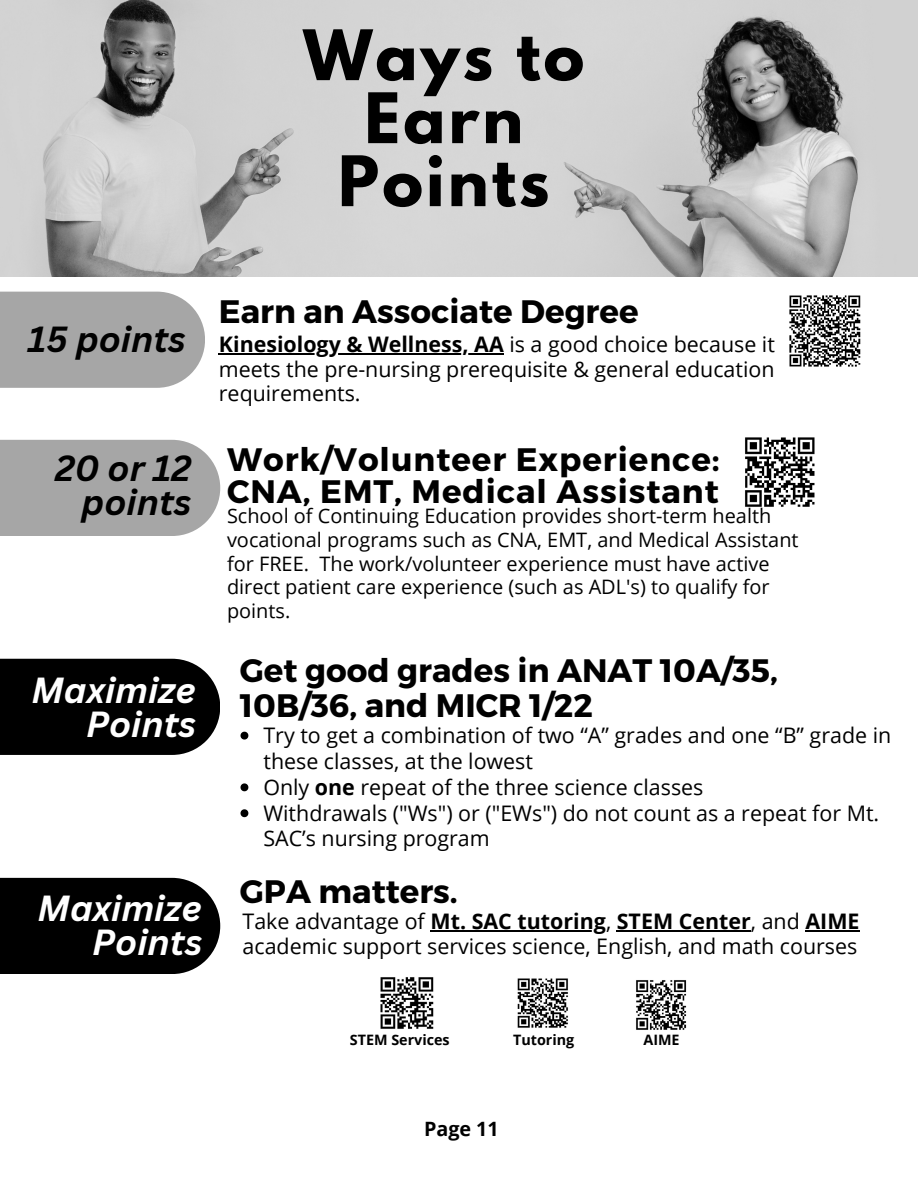
<style>
.page{position:relative;width:918px;height:1188px;background:#fff}
.page>*{position:absolute;margin:0;border:0;box-sizing:border-box;transform-origin:0 0}
.t1{font:700 61.65px/63px "League Spartan";letter-spacing:.05em;color:#000;text-align:center}
.t2{font:italic 700 35.4px/33.8px "Canva Sans";color:#fff;text-align:right}
.t3{font:italic 700 35.4px/33.8px "Canva Sans";color:#000;text-align:right}
.t4{font:italic 700 35.4px "Canva Sans";color:#010101}
.t5{font:700 32.4px/34.8px "Montserrat";color:#000}
.t6{font:700 32.4px/31.5px "Montserrat";letter-spacing:.03em;color:#000}
.t7{font:21.45px/25.8px "Open Sans";color:#000}
.t8{font:19.95px/23.7px "Open Sans";color:#000}
.t9{font:700 19.8px "Open Sans";color:#000}
.t10{font:700 14.4px "Open Sans";color:#000}
.s1{font-weight:700}
</style>
<div class="page">
<div style="left:0;top:292px;width:205px;height:96px;background:#a6a6a6"></div>
<div style="left:0;top:440px;width:220px;height:96px;background:#a6a6a6"></div>
<div style="left:0;top:878px;width:220px;height:96px;background:#000"></div>
<img style="left:789px;top:295px;width:72px;height:72px">
<img style="left:745px;top:437px;width:70px;height:70px">
<img style="left:381px;top:977px;width:53px;height:52px">
<img style="left:517px;top:978px;width:51px;height:50px">
<img style="left:0;top:0;width:918px;height:277px">
<div style="left:0;top:659px;width:220px;height:96px;background:#000"></div>
<img style="left:636px;top:980px;width:51px;height:50px">
<hr style="left:219px;top:353px;width:285px;height:1px;background:#000">
<hr style="left:431px;top:930px;width:175px;height:1px;background:#000">
<hr style="left:617px;top:930px;width:134px;height:1px;background:#000">
<hr style="left:806px;top:930px;width:54px;height:1px;background:#000">
<svg style="left:241px;top:732px;width:7px;height:8px"></svg>
<svg style="left:241px;top:783px;width:7px;height:8px"></svg>
<svg style="left:241px;top:809px;width:7px;height:8px"></svg>
<h1 class="t1" style="left:303px;top:32px;width:282px">Ways to<br>Earn<br>Points</h1>
<h2 class="t4" style="left:28px;top:314px;width:159px">15 points</h2>
<h2 class="t3" style="left:55px;top:450px;width:138px">20 or 12 points</h2>
<h3 class="t5" style="left:219px;top:292px;width:421px">Earn an Associate Degree</h3>
<p class="t7" style="left:219px;top:331px;width:558px;line-height:24.8px;text-align:justify"><span class="s1">Kinesiology &amp; Wellness, AA</span> is a good choice because it meets the pre-nursing prerequisite &amp; general education requirements.</p>
<h3 class="t6" style="left:227px;top:442px;width:494px">Work/Volunteer Experience:<br>CNA, EMT, Medical Assistant</h3>
<p class="t8" style="left:227px;top:504px;width:573px">School of Continuing Education provides short-term health vocational programs such as CNA, EMT, and Medical Assistant for FREE. The work/volunteer experience must have active direct patient care experience (such as ADL's) to qualify for points.</p>
<h3 class="t5" style="left:31px;top:651px;width:748px;text-indent:208px">Get good grades in ANAT 10A/35,<br><sup>Maximize</sup> 10B/36, and MICR 1/22</h3>
<h2 class="t2" style="left:86px;top:707px;width:111px">Points</h2>
<p class="t7" style="left:263px;top:722px;width:629px">Try to get a combination of two “A” grades and one “B” grade in these classes, at the lowest<br>Only <span class="s1">one</span> repeat of the three science classes<br>Withdrawals ("Ws") or ("EWs") do not count as a repeat for Mt.<br>SAC’s nursing program</p>
<h2 class="t2" style="left:38px;top:891px;width:166px">Maximize<br>Points</h2>
<h3 class="t5" style="left:240px;top:872px;width:219px">GPA matters.</h3>
<p class="t7" style="left:243px;top:908px;width:619px;line-height:24.8px">Take advantage of <span class="s1">Mt. SAC tutoring</span>, <span class="s1">STEM Center</span>, and <span class="s1">AIME </span>academic support services science, English, and math courses</p>
<p class="t10" style="left:350px;top:1030px;width:101px">STEM Services</p>
<p class="t10" style="left:513px;top:1030px;width:63px">Tutoring</p>
<p class="t9" style="left:424px;top:1115px;width:76px">Page 11</p>
<p class="t10" style="left:644px;top:1030px;width:38px">AIME</p>
</div>
